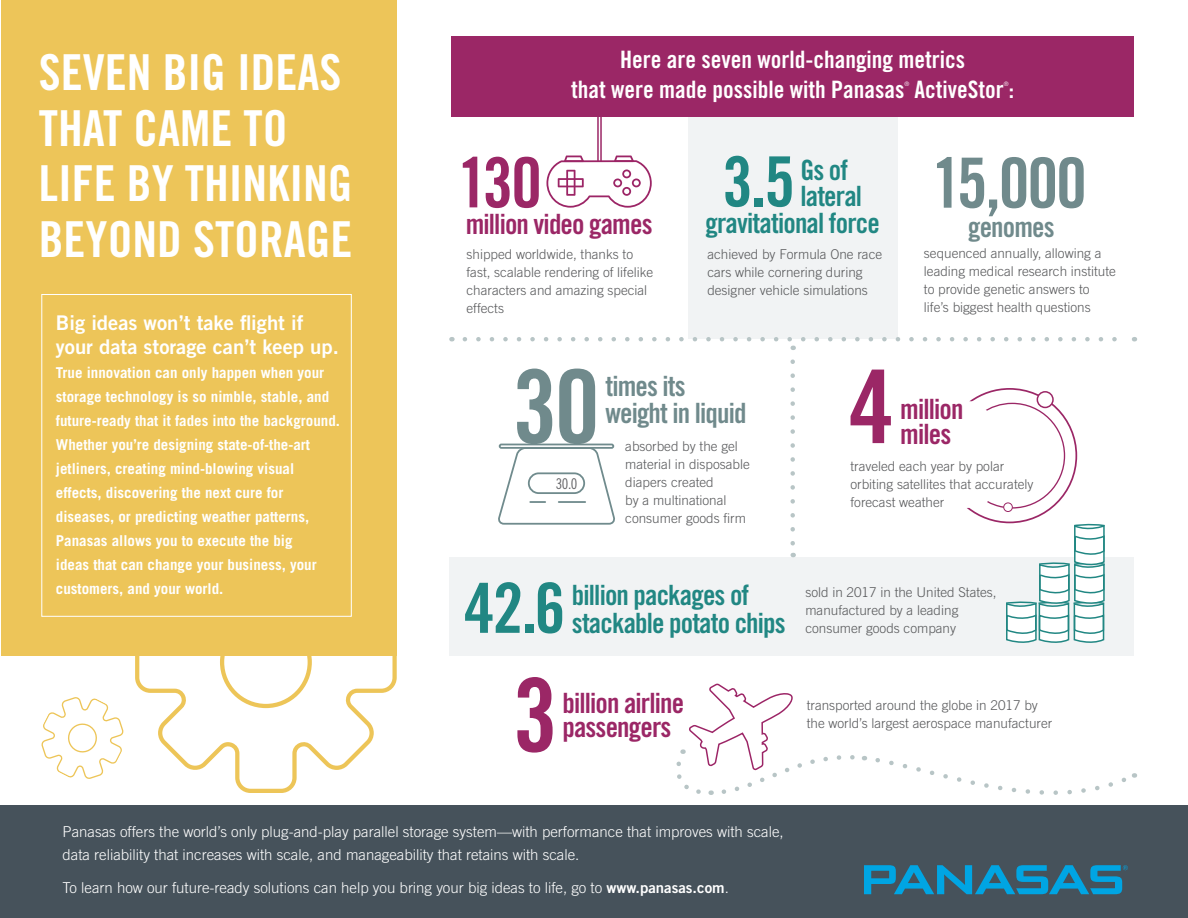
<style>
.page{position:relative;width:1188px;height:918px;background:#fff}
.page>*{position:absolute;margin:0;border:0;box-sizing:border-box;transform-origin:0 0}
.t1{font:101.85px "Trade Gothic Bold Cond Twenty";color:#708a8c}
.t2{font:101.85px "Trade Gothic Bold Cond Twenty";color:#9b2766}
.t3{font:69.3px "Trade Gothic Bold Cond Twenty";color:#218783}
.t4{font:69.3px "Trade Gothic Bold Cond Twenty";color:#708a8c}
.t5{font:69.3px "Trade Gothic Bold Cond Twenty";color:#9b2766}
.t6{font:49.5px/55.5px "Trade Gothic Bold Cond Twenty";color:#fff}
.t7{font:27.9px "Trade Gothic Bold Cond Twenty";letter-spacing:-.03em;color:#218783}
.t8{font:27.9px/25.5px "Trade Gothic Bold Cond Twenty";letter-spacing:-.03em;color:#9b2766}
.t9{font:27.9px "Trade Gothic Bold Cond Twenty";letter-spacing:-.03em;color:#708a8c}
.t10{font:24px/30px "Trade Gothic Bold Cond Twenty";color:#fff;text-align:center}
.t11{font:20.25px/24px "Trade Gothic Bold Two";color:#fff}
.t12{font:700 15px/24px "Trade Gothic";color:#fff}
.t13{font:300 15px/22.5px "Trade Gothic";color:#fff}
.t14{font:14.85px "Trade Gothic Cond Eighteen";color:#636366}
.t15{font:300 13.5px/18px "Trade Gothic";color:#57585a}
.t16{font:300 6.15px "Trade Gothic";color:#fff}
.s1{font-family:"Trade Gothic Bold Two";font-weight:400}
</style>
<div class="page">
<div style="left:0;top:806px;width:1188px;height:112px;background:#46525b"></div>
<div style="left:688px;top:117px;width:209px;height:222px;background:#f1f3f4"></div>
<div style="left:449px;top:557px;width:685px;height:98px;background:#f1f3f4"></div>
<hr style="left:600px;top:117px;width:2px;height:45px;background:#9b2766">
<hr style="left:597px;top:117px;width:2px;height:45px;background:#9b2766">
<svg style="left:135px;top:656px;width:262px;height:137px"></svg>
<svg style="left:220px;top:656px;width:92px;height:52px"></svg>
<div style="left:1px;top:0;width:396px;height:656px;background:#edc559"></div>
<div style="left:41px;top:294px;width:311px;height:323px;border:1px solid #fff"></div>
<svg style="left:465px;top:337px;width:652px;height:13px"></svg>
<svg style="left:790px;top:362px;width:5px;height:195px"></svg>
<svg style="left:546px;top:156px;width:106px;height:52px"></svg>
<div style="left:499px;top:444px;width:115px;height:5px;border:2px solid #708b8d;border-radius:2px"></div>
<svg style="left:498px;top:446px;width:117px;height:79px"></svg>
<svg style="left:967px;top:388px;width:138px;height:255px"></svg>
<svg style="left:41px;top:697px;width:83px;height:82px"></svg>
<svg style="left:676px;top:683px;width:189px;height:112px"></svg>
<svg style="left:872px;top:758px;width:263px;height:48px"></svg>
<div style="left:451px;top:36px;width:683px;height:81px;background:#9b2766"></div>
<svg style="left:864px;top:865px;width:264px;height:29px"></svg>
<h3 class="t6" style="left:39px;top:45px;width:315px">Seven Big Ideas<br>That Came to<br>Life by Thinking<br>Beyond Storage</h3>
<h3 class="t11" style="left:56px;top:311px;width:285px">Big ideas won’t take flight if your data storage can’t keep up.</h3>
<p class="t12" style="left:56px;top:361px;width:286px">True innovation can only happen when your storage technology is so nimble, stable, and future-ready that it fades into the background.<br>Whether you’re designing state-of-the-art jetliners, creating mind-blowing visual effects, discovering the next cure for diseases, or predicting weather patterns, Panasas allows you to execute the big<br>ideas that can change your business, your customers, and your world.</p>
<h3 class="t10" style="left:571px;top:44px;width:444px">Here are seven world-changing metrics<br>that were made possible with Panasas ActiveStor :</h3>
<p class="t16" style="left:904px;top:80px;width:6px">®</p>
<p class="t16" style="left:1004px;top:80px;width:6px">®</p>
<h2 class="t3" style="left:722px;top:140px;width:74px">3.5</h2>
<h2 class="t5" style="left:457px;top:141px;width:86px">130</h2>
<h2 class="t4" style="left:932px;top:141px;width:157px">15,000</h2>
<p class="t15" style="left:924px;top:244px;width:194px">sequenced annually, allowing a leading medical research institute to provide genetic answers to life’s biggest health questions</p>
<h3 class="t7" style="left:800px;top:153px;width:49px">Gs of</h3>
<h3 class="t7" style="left:800px;top:179px;width:63px">lateral</h3>
<h3 class="t7" style="left:706px;top:206px;width:176px">gravitational force</h3>
<h3 class="t8" style="left:466px;top:211px;width:188px">million video games</h3>
<h3 class="t9" style="left:968px;top:210px;width:88px">genomes</h3>
<p class="t15" style="left:707px;top:245px;width:176px">achieved by Formula One race cars while cornering during designer vehicle simulations</p>
<p class="t15" style="left:467px;top:245px;width:188px">shipped worldwide, thanks to fast, scalable rendering of lifelike characters and amazing special effects</p>
<h1 class="t1" style="left:512px;top:345px;width:89px">30</h1>
<h1 class="t2" style="left:849px;top:345px;width:47px">4</h1>
<h3 class="t9" style="left:605px;top:369px;width:82px">times its</h3>
<h3 class="t8" style="left:900px;top:396px;width:65px">million miles</h3>
<h3 class="t9" style="left:605px;top:396px;width:143px">weight in liquid</h3>
<p class="t15" style="left:625px;top:437px;width:126px">absorbed by the gel material in disposable diapers created<br>by a multinational consumer goods firm</p>
<p class="t15" style="left:850px;top:457px;width:185px">traveled each year by polar orbiting satellites that accurately forecast weather</p>
<p class="t14" style="left:556px;top:475px;width:23px">30.0</p>
<h2 class="t3" style="left:464px;top:566px;width:103px">42.6</h2>
<h3 class="t7" style="left:572px;top:578px;width:179px">billion packages of</h3>
<h3 class="t7" style="left:572px;top:606px;width:215px">stackable potato chips</h3>
<h1 class="t2" style="left:513px;top:653px;width:47px">3</h1>
<h3 class="t8" style="left:562px;top:691px;width:123px;line-height:24px">billion airline passengers</h3>
<p class="t15" style="left:805px;top:583px;width:193px">sold in 2017 in the United States, manufactured by a leading consumer goods company</p>
<p class="t15" style="left:807px;top:696px;width:247px">transported around the globe in 2017 by the world’s largest aerospace manufacturer</p>
<p class="t13" style="left:63px;top:821px;width:723px">Panasas offers the world’s only plug-and-play parallel storage system—with performance that improves with scale, data reliability that increases with scale, and manageability that retains with scale.</p>
<p class="t13" style="left:63px;top:876px;width:668px">To learn how our future-ready solutions can help you bring your big ideas to life, go to <span class="s1">www.panasas.com</span>.</p>
</div>
